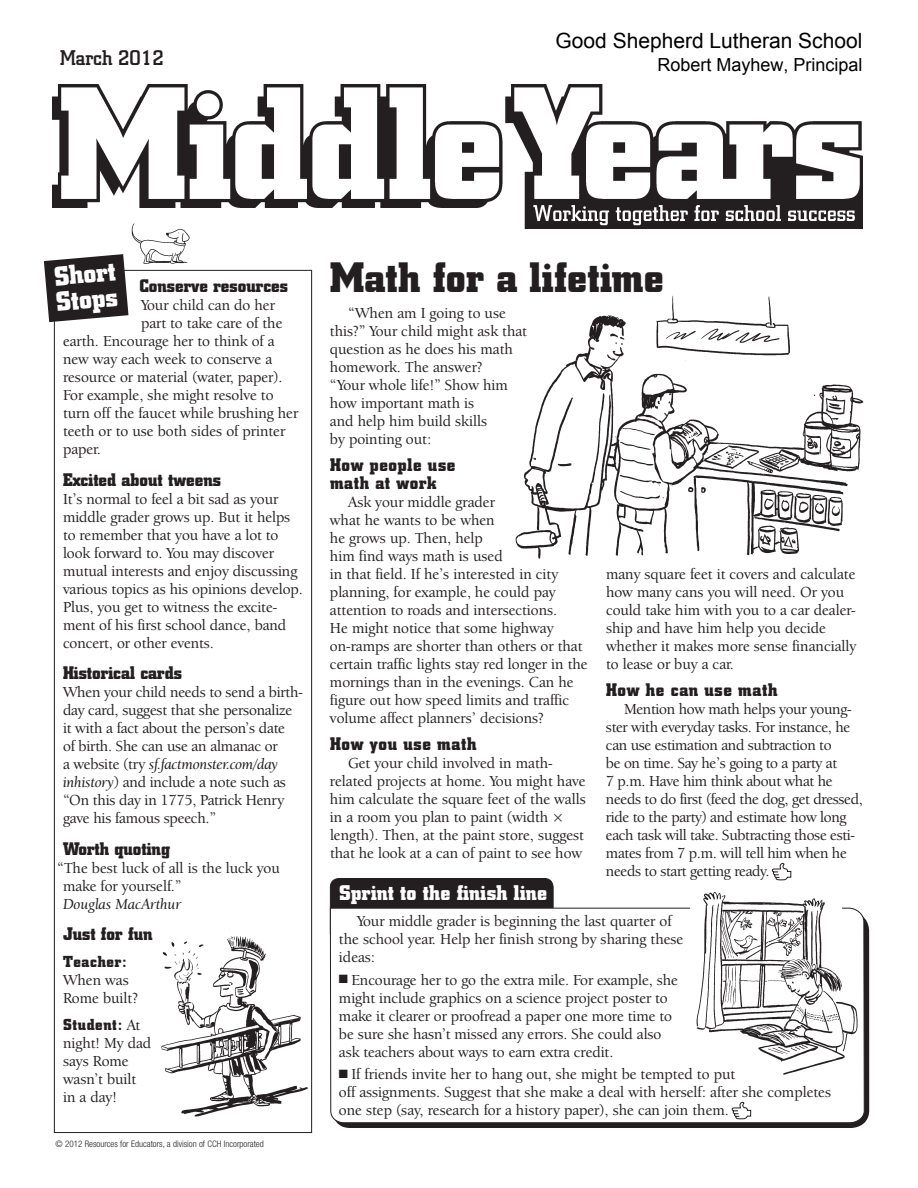
<style>
.page{position:relative;width:918px;height:1188px;background:#fff}
.page>*{position:absolute;margin:0;border:0;box-sizing:border-box;transform-origin:0 0}
.t1{font:700 42px "City";letter-spacing:.01em;color:#231f20}
.t2{font:700 27px/25.5px "City";color:#fff}
.t3{font:21px "Arial";color:#000}
.t4{font:700 21px "City";letter-spacing:.01em;color:#fff}
.t5{font:500 21px "City";color:#231f20}
.t6{font:700 18px "City";color:#231f20}
.t7{font:700 18px/18px "City";letter-spacing:.04em;color:#231f20}
.t8{font:18px "Arial";color:#000}
.t9{font:700 18px "City";letter-spacing:.035em;color:#231f20}
.t10{font:500 15.75px/18px "Berkeley Oldstyle IT Cby BT";color:#231f20}
.t11{font:500 15.75px/18px "Berkeley Oldstyle IT Cby BT";letter-spacing:-.02em;color:#231f20}
.t12{font:15.75px "Berkeley Oldstyle IT Cby BT Med Ital";letter-spacing:-.01em;color:#231f20}
.t13{font:700 15.75px "City";letter-spacing:.045em;color:#231f20}
.t14{font:300 condensed 9px "Helvetica Neue";color:#231f20}
.s1{font-family:"Berkeley Oldstyle IT Cby BT";font-weight:500}
.s2{font-family:"Berkeley Oldstyle IT Cby BT Med Ital";font-weight:400}
.s3{font-size:14.1px}
</style>
<div class="page">
<img style="left:53px;top:84px;width:810px;height:144px">
<div style="left:330px;top:879px;width:223px;height:63px;background:#231f20;border-radius:9px"></div>
<div style="left:330px;top:878px;width:224px;height:64px;border:1px solid #231f20;border-radius:9px"></div>
<svg style="left:330px;top:907px;width:535px;height:217px"></svg>
<svg style="left:772px;top:862px;width:19px;height:12px"></svg>
<svg style="left:732px;top:1101px;width:19px;height:19px"></svg>
<svg style="left:44px;top:254px;width:85px;height:68px;background:#444142"></svg>
<img style="left:128px;top:220px;width:65px;height:50px">
<img style="left:161px;top:926px;width:152px;height:192px">
<img style="left:515px;top:295px;width:349px;height:264px">
<img style="left:675px;top:874px;width:195px;height:206px">
<h3 class="t5" style="left:60px;top:46px;width:105px">March 2012</h3>
<h3 class="t3" style="left:555px;top:29px;width:309px">Good Shepherd Lutheran School</h3>
<p class="t8" style="left:657px;top:54px;width:207px">Robert Mayhew, Principal</p>
<h2 class="t2" style="left:53px;top:264px;width:63px;rotate:-5deg">Short<br>Stops</h2>
<p class="t6" style="left:140px;top:276px;width:150px">Conserve resources</p>
<p class="t10" style="left:141px;top:296px;width:135px">Your child can do her</p>
<p class="t10" style="left:141px;top:314px;width:143px">part to take care of the</p>
<p class="t10" style="left:63px;top:332px;width:213px">earth. Encourage her to think of a</p>
<p class="t10" style="left:63px;top:350px;width:211px">new way each week to conserve a</p>
<p class="t10" style="left:63px;top:368px;width:221px">resource or material (water, paper).</p>
<p class="t10" style="left:63px;top:386px;width:212px">For example, she might resolve to</p>
<p class="t10" style="left:63px;top:404px;width:237px">turn off the faucet while brushing her</p>
<p class="t10" style="left:63px;top:422px;width:224px">teeth or to use both sides of printer</p>
<p class="t10" style="left:63px;top:440px;width:39px">paper.</p>
<p class="t6" style="left:63px;top:469px;width:160px">Excited about tweens</p>
<p class="t10" style="left:63px;top:489px;width:241px">It’s normal to feel a bit sad as your middle grader grows up. But it helps to remember that you have a lot to look forward to. You may discover mutual interests and enjoy discussing various topics as his opinions develop.<br>Plus, you get to witness the excite&shy;ment of his first school dance, band concert, or other events.</p>
<p class="t6" style="left:63px;top:663px;width:121px">Historical cards</p>
<p class="t10" style="left:63px;top:683px;width:241px">When your child needs to send a birth&shy;day card, suggest that she personalize it with a fact about the person’s date<br>of birth. She can use an almanac or</p>
<p class="t12" style="left:63px;top:755px;width:217px"><span class="s1">a website (try</span> sf.factmonster.com/day</p>
<p class="t10" style="left:63px;top:773px;width:225px;text-align:justify"><span class="s2">inhistory</span>) and include a note such as “On this day in 1775, Patrick Henry gave his famous speech.”</p>
<p class="t6" style="left:63px;top:838px;width:109px">Worth quoting</p>
<p class="t10" style="left:63px;top:858px;width:218px;text-indent:-6px">“The best luck of all is the luck you make for yourself.”</p>
<p class="t12" style="left:63px;top:894px;width:120px">Douglas MacArthur</p>
<p class="t6" style="left:63px;top:924px;width:91px">Just for fun</p>
<p class="t13" style="left:63px;top:953px;width:65px">Teacher:</p>
<p class="t10" style="left:63px;top:971px;width:76px">When was<br>Rome built?</p>
<p class="t13" style="left:63px;top:1016px;width:79px">Student: <span class="s1">At</span></p>
<p class="t10" style="left:63px;top:1034px;width:90px">night! My dad says Rome wasn’t built in a day!</p>
<p class="t14" style="left:56px;top:1139px;width:210px">© 2012 Resources for Educators, a division of CCH Incorporated</p>
<h1 class="t1" style="left:330px;top:254px;width:335px">Math for a lifetime</h1>
<p class="t10" style="left:330px;top:304px;width:199px;text-indent:18px">“When am I going to use this?” Your child might ask that question as he does his math homework. The answer?<br>“Your whole life!” Show him how important math is<br>and help him build skills<br>by pointing out:</p>
<p class="t7" style="left:330px;top:456px;width:127px">How people use math at work</p>
<p class="t10" style="left:330px;top:493px;width:259px;text-indent:18px">Ask your middle grader<br>what he wants to be when<br>he grows up. Then, help<br>him find ways math is used<br>in that field. If he’s interested in city planning, for example, he could pay attention to roads and intersections.<br>He might notice that some highway on-ramps are shorter than others or that certain traffic lights stay red longer in the mornings than in the evenings. Can he figure out how speed limits and traffic volume affect planners’ decisions?</p>
<p class="t7" style="left:330px;top:735px;width:148px">How you use math</p>
<p class="t10" style="left:330px;top:754px;width:257px;text-indent:18px">Get your child involved in math&shy;related projects at home. You might have him calculate the square feet of the walls in a room you plan to paint (width <span class="s3">× </span>length). Then, at the paint store, suggest that he look at a can of paint to see how</p>
<p class="t10" style="left:606px;top:565px;width:252px">many square feet it covers and calculate how many cans you will need. Or you could take him with you to a car dealer&shy;ship and have him help you decide whether it makes more sense financially to lease or buy a car.</p>
<p class="t9" style="left:606px;top:680px;width:173px">How he can use math</p>
<p class="t11" style="left:606px;top:700px;width:258px;text-indent:18px">Mention how math helps your young&shy;ster with everyday tasks. For instance, he can use estimation and subtraction to<br>be on time. Say he’s going to a party at<br>7 p.m. Have him think about what he needs to do first (feed the dog, get dressed, ride to the party) and estimate how long each task will take. Subtracting those esti&shy;mates from 7 p.m. will tell him when he needs to start getting ready.</p>
<p class="t10" style="left:339px;top:912px;width:346px;text-indent:18px">Your middle grader is beginning the last quarter of the school year. Help her finish strong by sharing these ideas:</p>
<p class="t10" style="left:339px;top:970px;width:340px">■ Encourage her to go the extra mile. For example, she might include graphics on a science project poster to make it clearer or proofread a paper one more time to be sure she hasn’t missed any errors. She could also ask teachers about ways to earn extra credit.</p>
<p class="t10" style="left:339px;top:1065px;width:494px">■ If friends invite her to hang out, she might be tempted to put<br>off assignments. Suggest that she make a deal with herself: after she completes one step (say, research for a history paper), she can join them.</p>
<h3 class="t4" style="left:339px;top:881px;width:210px">Sprint to the finish line</h3>
</div>
